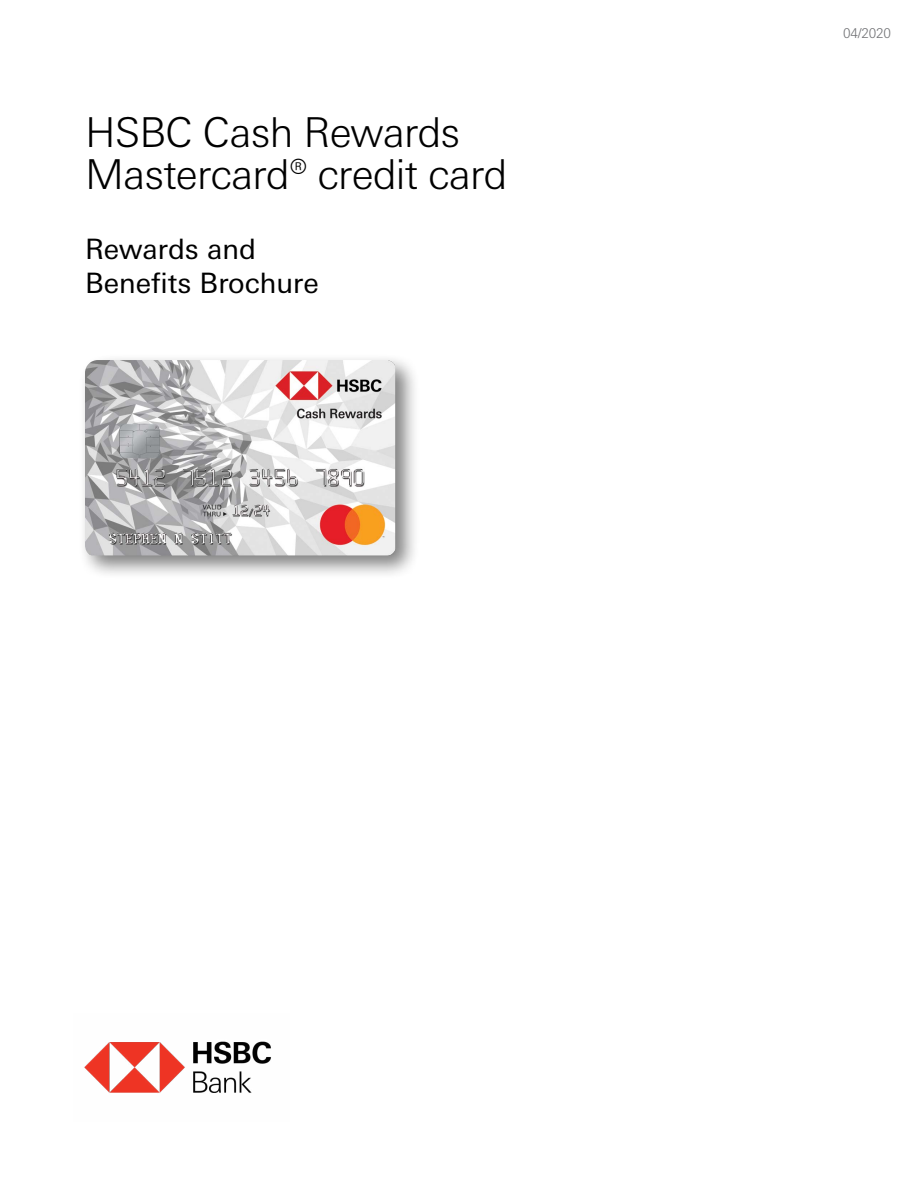
<style>
.page{position:relative;width:918px;height:1188px;background:#fff}
.page>*{position:absolute;margin:0;border:0;box-sizing:border-box;transform-origin:0 0}
.t1{font:300 41.25px/41.2px "Univers Nextfor HSBC";letter-spacing:-.02em;color:#000}
.t2{font:28.2px/33.8px "Univers Nextfor HSBC";color:#000}
.t3{font:300 13.5px "Univers Nextfor HSBC";letter-spacing:-.02em;color:#717275}
</style>
<div class="page">
<img style="left:84px;top:1041px;width:187px;height:52px">
<div style="left:78px;top:353px;width:342px;height:227px;background:#000;opacity:.5"></div>
<img style="left:85px;top:360px;width:310px;height:195px">
<p class="t1" style="left:85px;top:109px;width:424px">HSBC Cash Rewards<br>Mastercard® credit card</p>
<p class="t2" style="left:85px;top:230px;width:235px">Rewards and<br>Benefits Brochure</p>
<p class="t3" style="left:843px;top:24px;width:49px">04/2020</p>
</div>
